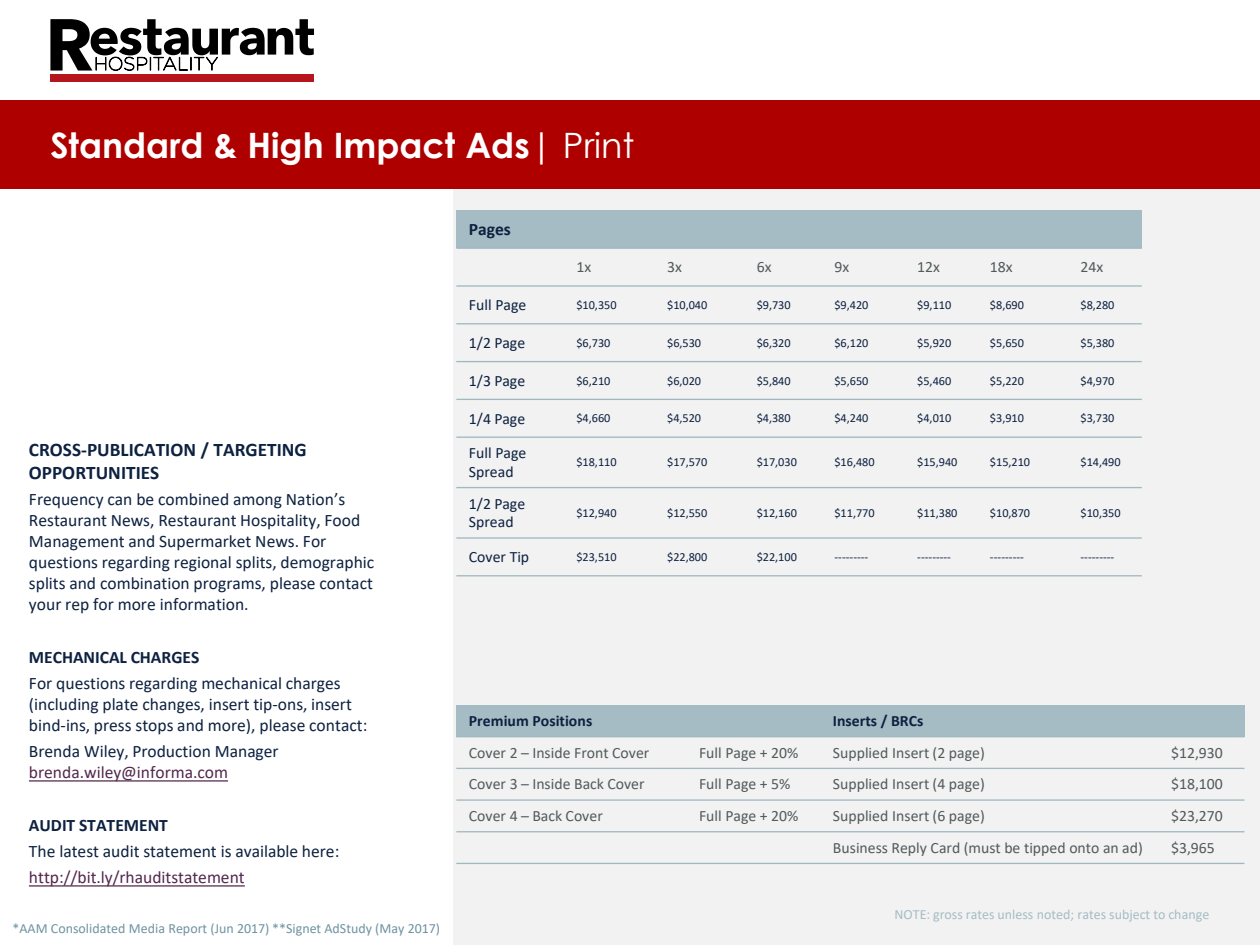
<style>
.page{position:relative;width:1260px;height:945px;background:#fff}
.page>*{position:absolute;margin:0;border:0;box-sizing:border-box;transform-origin:0 0}
.t1{font:700 35px "Century Gothic";color:#fff}
.t2{font:700 19.25px/23.1px "Calibri";color:#0d2140}
.t3{font:17.5px/21px "Calibri";color:#0d2140}
.t4{font:700 17.5px "Calibri";color:#0d2140}
.t5{font:17.5px "Calibri";color:#53284d}
.t6{font:15.75px "Calibri";color:#525a5b}
.t7{font:15.75px/18.9px "Calibri";color:#0d2140}
.t8{font:700 15.75px "Calibri";color:#0d2140}
.t9{font:14px "Calibri";color:#6f93a1}
.t10{font:14px "Calibri";color:#a6bcc5}
.t11{font:12.25px "Calibri";letter-spacing:-.005em;color:#0d2140}
.s1{font-weight:400}
.s2{color:#53284d}
</style>
<div class="page">
<svg style="left:50px;top:19px;width:264px;height:63px"></svg>
<div style="left:454px;top:189px;width:806px;height:756px;background:#f2f2f2"></div>
<div style="left:0;top:101px;width:1260px;height:88px;background:#af0000"></div>
<svg style="left:29px;top:780px;width:199px;height:2px"></svg>
<svg style="left:29px;top:885px;width:216px;height:2px"></svg>
<div style="left:456px;top:210px;width:686px;height:38px;background:#a6bcc5"></div>
<hr style="left:456px;top:248px;width:686px;height:1px;background:#a1b8c1">
<hr style="left:456px;top:285px;width:686px;height:2px;background:#a1b8c1">
<hr style="left:456px;top:323px;width:686px;height:1px;background:#a1b8c1">
<hr style="left:456px;top:361px;width:686px;height:1px;background:#a1b8c1">
<hr style="left:456px;top:399px;width:686px;height:1px;background:#a1b8c1">
<hr style="left:456px;top:437px;width:686px;height:1px;background:#a1b8c1">
<hr style="left:456px;top:487px;width:686px;height:1px;background:#a1b8c1">
<hr style="left:456px;top:537px;width:686px;height:2px;background:#a1b8c1">
<hr style="left:456px;top:575px;width:686px;height:1px;background:#a1b8c1">
<div style="left:456px;top:705px;width:364px;height:32px;background:#a6bcc5"></div>
<div style="left:820px;top:705px;width:424px;height:32px;background:#a6bcc5"></div>
<hr style="left:456px;top:736px;width:788px;height:1px;background:#a1b8c1">
<hr style="left:456px;top:768px;width:788px;height:1px;background:#a1b8c1">
<hr style="left:456px;top:799px;width:788px;height:2px;background:#a1b8c1">
<hr style="left:456px;top:831px;width:788px;height:1px;background:#a1b8c1">
<hr style="left:456px;top:863px;width:788px;height:1px;background:#a1b8c1">
<p class="t1" style="left:50px;top:119px;width:585px">Standard &amp; High Impact Ads<span class="s1">| Print</span></p>
<p class="t2" style="left:29px;top:437px;width:279px">CROSS-PUBLICATION / TARGETING<br>OPPORTUNITIES</p>
<p class="t3" style="left:29px;top:489px;width:347px">Frequency can be combined among Nation’s Restaurant News, Restaurant Hospitality, Food Management and Supermarket News. For questions regarding regional splits, demographic splits and combination programs, please contact your rep for more information.</p>
<p class="t4" style="left:29px;top:645px;width:172px">MECHANICAL CHARGES</p>
<p class="t3" style="left:29px;top:672px;width:340px">For questions regarding mechanical charges (including plate changes, insert tip-ons, insert bind-ins, press stops and more), please contact:</p>
<p class="t3" style="left:29px;top:741px;width:251px">Brenda Wiley, Production Manager <span class="s2">brenda.wiley@informa.com</span></p>
<p class="t4" style="left:29px;top:813px;width:140px">AUDIT STATEMENT</p>
<p class="t3" style="left:29px;top:840px;width:312px">The latest audit statement is available here:</p>
<p class="t5" style="left:29px;top:865px;width:217px">http://bit.ly/rhauditstatement</p>
<p class="t9" style="left:13px;top:919px;width:429px">*AAM Consolidated Media Report (Jun 2017) **Signet AdStudy (May 2017)</p>
<p class="t4" style="left:469px;top:217px;width:44px">Pages</p>
<p class="t6" style="left:576px;top:256px;width:16px">1x</p>
<p class="t6" style="left:667px;top:256px;width:16px">3x</p>
<p class="t6" style="left:757px;top:256px;width:16px">6x</p>
<p class="t6" style="left:834px;top:256px;width:16px">9x</p>
<p class="t6" style="left:917px;top:256px;width:24px">12x</p>
<p class="t6" style="left:990px;top:256px;width:24px">18x</p>
<p class="t6" style="left:1080px;top:256px;width:24px">24x</p>
<p class="t7" style="left:469px;top:295px;width:59px">Full Page</p>
<p class="t11" style="left:576px;top:296px;width:42px">$10,350</p>
<p class="t11" style="left:667px;top:296px;width:42px">$10,040</p>
<p class="t11" style="left:757px;top:296px;width:36px">$9,730</p>
<p class="t11" style="left:834px;top:296px;width:36px">$9,420</p>
<p class="t11" style="left:917px;top:296px;width:36px">$9,110</p>
<p class="t11" style="left:990px;top:296px;width:36px">$8,690</p>
<p class="t11" style="left:1081px;top:296px;width:36px">$8,280</p>
<p class="t7" style="left:469px;top:333px;width:58px">1/2 Page</p>
<p class="t11" style="left:576px;top:334px;width:36px">$6,730</p>
<p class="t11" style="left:667px;top:334px;width:36px">$6,530</p>
<p class="t11" style="left:757px;top:334px;width:36px">$6,320</p>
<p class="t11" style="left:834px;top:334px;width:36px">$6,120</p>
<p class="t11" style="left:917px;top:334px;width:36px">$5,920</p>
<p class="t11" style="left:990px;top:334px;width:36px">$5,650</p>
<p class="t11" style="left:1081px;top:334px;width:36px">$5,380</p>
<p class="t7" style="left:469px;top:371px;width:58px">1/3 Page</p>
<p class="t11" style="left:576px;top:372px;width:36px">$6,210</p>
<p class="t11" style="left:667px;top:372px;width:36px">$6,020</p>
<p class="t11" style="left:757px;top:372px;width:36px">$5,840</p>
<p class="t11" style="left:834px;top:372px;width:36px">$5,650</p>
<p class="t11" style="left:917px;top:372px;width:36px">$5,460</p>
<p class="t11" style="left:990px;top:372px;width:36px">$5,220</p>
<p class="t11" style="left:1081px;top:372px;width:36px">$4,970</p>
<p class="t7" style="left:469px;top:408px;width:58px">1/4 Page</p>
<p class="t11" style="left:576px;top:410px;width:36px">$4,660</p>
<p class="t11" style="left:667px;top:410px;width:36px">$4,520</p>
<p class="t11" style="left:757px;top:410px;width:36px">$4,380</p>
<p class="t11" style="left:834px;top:410px;width:36px">$4,240</p>
<p class="t11" style="left:917px;top:410px;width:36px">$4,010</p>
<p class="t11" style="left:990px;top:410px;width:36px">$3,910</p>
<p class="t11" style="left:1081px;top:410px;width:36px">$3,730</p>
<p class="t7" style="left:469px;top:443px;width:59px">Full Page<br>Spread</p>
<p class="t11" style="left:576px;top:454px;width:42px">$18,110</p>
<p class="t11" style="left:667px;top:454px;width:42px">$17,570</p>
<p class="t11" style="left:757px;top:454px;width:42px">$17,030</p>
<p class="t11" style="left:834px;top:454px;width:42px">$16,480</p>
<p class="t11" style="left:917px;top:454px;width:42px">$15,940</p>
<p class="t11" style="left:990px;top:454px;width:42px">$15,210</p>
<p class="t11" style="left:1081px;top:454px;width:42px">$14,490</p>
<p class="t7" style="left:469px;top:494px;width:58px">1/2 Page<br>Spread</p>
<p class="t11" style="left:576px;top:504px;width:42px">$12,940</p>
<p class="t11" style="left:667px;top:504px;width:42px">$12,550</p>
<p class="t11" style="left:757px;top:504px;width:42px">$12,160</p>
<p class="t11" style="left:834px;top:504px;width:42px">$11,770</p>
<p class="t11" style="left:917px;top:504px;width:42px">$11,380</p>
<p class="t11" style="left:990px;top:504px;width:42px">$10,870</p>
<p class="t11" style="left:1081px;top:504px;width:42px">$10,350</p>
<p class="t7" style="left:469px;top:547px;width:62px">Cover Tip</p>
<p class="t11" style="left:576px;top:548px;width:42px">$23,510</p>
<p class="t11" style="left:667px;top:548px;width:42px">$22,800</p>
<p class="t11" style="left:757px;top:548px;width:42px">$22,100</p>
<p class="t11" style="left:834px;top:548px;width:35px">---------</p>
<p class="t11" style="left:917px;top:548px;width:35px">---------</p>
<p class="t11" style="left:990px;top:548px;width:35px">---------</p>
<p class="t11" style="left:1081px;top:548px;width:35px">---------</p>
<p class="t8" style="left:469px;top:710px;width:125px">Premium Positions</p>
<p class="t8" style="left:833px;top:710px;width:92px">Inserts / BRCs</p>
<p class="t6" style="left:469px;top:742px;width:182px">Cover 2 – Inside Front Cover</p>
<p class="t6" style="left:699px;top:742px;width:101px">Full Page + 20%</p>
<p class="t6" style="left:833px;top:742px;width:153px">Supplied Insert (2 page)</p>
<p class="t6" style="left:1171px;top:742px;width:53px">$12,930</p>
<p class="t6" style="left:469px;top:773px;width:177px">Cover 3 – Inside Back Cover</p>
<p class="t6" style="left:699px;top:773px;width:93px">Full Page + 5%</p>
<p class="t6" style="left:833px;top:773px;width:153px">Supplied Insert (4 page)</p>
<p class="t6" style="left:1171px;top:773px;width:53px">$18,100</p>
<p class="t6" style="left:469px;top:805px;width:135px">Cover 4 – Back Cover</p>
<p class="t6" style="left:699px;top:805px;width:101px">Full Page + 20%</p>
<p class="t6" style="left:833px;top:805px;width:153px">Supplied Insert (6 page)</p>
<p class="t6" style="left:1171px;top:805px;width:53px">$23,270</p>
<p class="t6" style="left:833px;top:837px;width:311px">Business Reply Card (must be tipped onto an ad)</p>
<p class="t6" style="left:1171px;top:837px;width:45px">$3,965</p>
<p class="t10" style="left:895px;top:904px;width:316px">NOTE: gross rates unless noted; rates subject to change</p>
</div>
